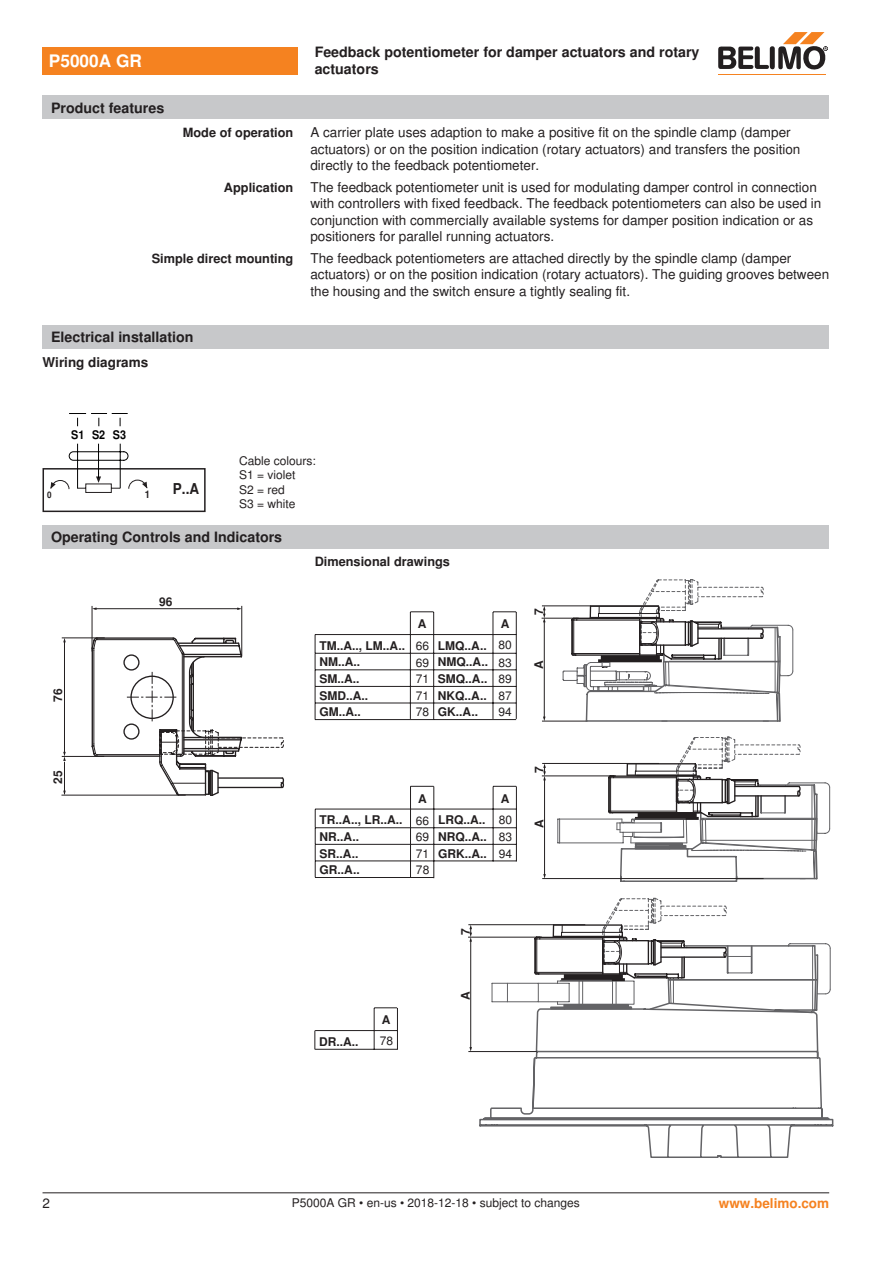
<style>
.page{position:relative;width:893px;height:1263px;background:#fff}
.page>*{position:absolute;margin:0;border:0;box-sizing:border-box;transform-origin:0 0}
.t1{font:700 17.25px "Nimbus Sans BEL";color:#fff}
.t2{font:700 15px "Nimbus Sans BEL";color:#231f20;scale:.9 1}
.t3{font:700 14.25px/17.1px "Nimbus Sans BEL";color:#231f20}
.t4{font:13.5px/16.2px "Nimbus Sans BEL";color:#231f20}
.t5{font:700 13.5px "Nimbus Sans BEL";color:#231f20}
.Rechtsbündig_Footer{font:700 13.5px "Nimbus Sans BEL";color:#f58220}
.Rechtsbündig{font:700 12.75px "Nimbus Sans BEL";color:#231f20}
.t6{font:700 12px/21.8px "Nimbus Sans BEL";color:#231f20;text-align:right}
.Footer_EU_center{font:12px "Nimbus Sans BEL";color:#231f20}
.Legende{font:12px/14.4px "Nimbus Sans BEL";color:#231f20}
.Anschluss_Schema_Bas{font:12px "Nimbus Sans BEL";color:#231f20}
.t7{font:700 12px "Nimbus Sans BEL";color:#000;scale:.9 1}
.t8{font:12px "Nimbus Sans BEL";color:#231f20}
.t9{font:700 10.5px "Nimbus Sans BEL";color:#231f20;scale:.9 1}
.t10{font:700 9px "Nimbus Sans BEL";color:#231f20;scale:.9 1}
.s1{font-weight:400}
</style>
<div class="page">
<div style="left:43px;top:325px;width:786px;height:23px;background:#c7c8ca"></div>
<div style="left:43px;top:468px;width:163px;height:44px;border:2px solid #231f20"></div>
<svg style="left:50px;top:443px;width:98px;height:50px"></svg>
<svg style="left:69px;top:413px;width:59px;height:13px"></svg>
<div style="left:43px;top:525px;width:786px;height:24px;background:#c7c8ca"></div>
<hr style="left:62px;top:638px;width:43px;height:1px;background:#231f20">
<hr style="left:62px;top:756px;width:42px;height:1px;background:#231f20">
<hr style="left:64px;top:640px;width:1px;height:113px;background:#231f20">
<hr style="left:61px;top:795px;width:125px;height:1px;background:#231f20">
<hr style="left:64px;top:762px;width:1px;height:32px;background:#231f20">
<svg style="left:63px;top:752px;width:3px;height:9px"></svg>
<hr style="left:92px;top:606px;width:1px;height:45px;background:#231f20">
<hr style="left:241px;top:606px;width:1px;height:50px;background:#231f20">
<hr style="left:94px;top:608px;width:144px;height:1px;background:#231f20">
<svg style="left:237px;top:607px;width:5px;height:3px"></svg>
<svg style="left:91px;top:637px;width:193px;height:159px"></svg>
<hr style="left:542px;top:606px;width:117px;height:1px;background:#231f20">
<hr style="left:542px;top:618px;width:55px;height:1px;background:#231f20">
<hr style="left:542px;top:721px;width:44px;height:1px;background:#231f20">
<hr style="left:544px;top:621px;width:1px;height:97px;background:#231f20">
<svg style="left:543px;top:606px;width:3px;height:16px"></svg>
<svg style="left:562px;top:579px;width:232px;height:143px"></svg>
<svg style="left:557px;top:736px;width:273px;height:146px"></svg>
<div style="left:700px;top:818px;width:117px;height:23px;border:1px solid #636366"></div>
<hr style="left:635px;top:819px;width:50px;height:1px;background:#636366">
<hr style="left:542px;top:776px;width:72px;height:1px;background:#231f20">
<hr style="left:542px;top:878px;width:222px;height:1px;background:#231f20">
<hr style="left:544px;top:779px;width:1px;height:97px;background:#231f20">
<hr style="left:542px;top:763px;width:117px;height:1px;background:#231f20">
<svg style="left:543px;top:764px;width:3px;height:16px"></svg>
<svg style="left:478px;top:1014px;width:355px;height:144px"></svg>
<hr style="left:468px;top:937px;width:72px;height:1px;background:#231f20">
<hr style="left:470px;top:940px;width:1px;height:108px;background:#231f20">
<hr style="left:468px;top:924px;width:117px;height:1px;background:#231f20">
<svg style="left:469px;top:925px;width:3px;height:17px"></svg>
<svg style="left:491px;top:897px;width:340px;height:117px"></svg>
<hr style="left:468px;top:1051px;width:69px;height:1px;background:#231f20">
<svg style="left:410px;top:611px;width:24px;height:1px"></svg>
<hr style="left:410px;top:612px;width:1px;height:107px;background:#231f20">
<svg style="left:493px;top:611px;width:23px;height:1px"></svg>
<hr style="left:493px;top:612px;width:1px;height:107px;background:#231f20">
<hr style="left:516px;top:612px;width:1px;height:107px;background:#231f20">
<hr style="left:315px;top:634px;width:201px;height:1px;background:#231f20">
<hr style="left:315px;top:653px;width:201px;height:1px;background:#231f20">
<hr style="left:315px;top:670px;width:201px;height:1px;background:#231f20">
<hr style="left:315px;top:686px;width:201px;height:1px;background:#231f20">
<hr style="left:315px;top:703px;width:201px;height:1px;background:#231f20">
<svg style="left:315px;top:635px;width:1px;height:84px"></svg>
<hr style="left:433px;top:612px;width:1px;height:108px;background:#231f20">
<hr style="left:315px;top:719px;width:201px;height:1px;background:#231f20">
<svg style="left:411px;top:786px;width:23px;height:1px"></svg>
<hr style="left:410px;top:786px;width:1px;height:91px;background:#231f20">
<svg style="left:494px;top:786px;width:22px;height:1px"></svg>
<hr style="left:493px;top:786px;width:1px;height:75px;background:#231f20">
<hr style="left:516px;top:786px;width:1px;height:75px;background:#231f20">
<hr style="left:315px;top:809px;width:201px;height:1px;background:#231f20">
<hr style="left:315px;top:827px;width:201px;height:1px;background:#231f20">
<hr style="left:315px;top:844px;width:201px;height:1px;background:#231f20">
<hr style="left:315px;top:861px;width:201px;height:1px;background:#231f20">
<svg style="left:315px;top:810px;width:1px;height:67px"></svg>
<hr style="left:315px;top:877px;width:119px;height:1px;background:#231f20">
<hr style="left:434px;top:786px;width:1px;height:92px;background:#231f20">
<svg style="left:374px;top:1007px;width:23px;height:1px"></svg>
<hr style="left:374px;top:1008px;width:1px;height:41px;background:#231f20">
<hr style="left:397px;top:1008px;width:1px;height:41px;background:#231f20">
<hr style="left:315px;top:1030px;width:82px;height:1px;background:#231f20">
<hr style="left:315px;top:1049px;width:82px;height:1px;background:#231f20">
<svg style="left:315px;top:1030px;width:1px;height:19px"></svg>
<div style="left:43px;top:47px;width:255px;height:27px;background:#f58220"></div>
<hr style="left:718px;top:74px;width:107px;height:1px;background:#f58220">
<svg style="left:718px;top:32px;width:110px;height:38px"></svg>
<div style="left:43px;top:96px;width:786px;height:23px;background:#c7c8ca"></div>
<hr style="left:43px;top:1192px;width:786px;height:1px;background:#231f20">
<p class="t1" style="left:49px;top:51px;width:94px">P5000A GR</p>
<p class="t3" style="left:315px;top:44px;width:386px">Feedback potentiometer for damper actuators and rotary actuators</p>
<p class="t3" style="left:51px;top:100px;width:115px">Product features</p>
<p class="Rechtsbündig" style="left:183px;top:125px;width:112px">Mode of operation</p>
<p class="t4" style="left:310px;top:125px;width:491px">A carrier plate uses adaption to make a positive fit on the spindle clamp (damper actuators) or on the position indication (rotary actuators) and transfers the position directly to the feedback potentiometer.</p>
<p class="Rechtsbündig" style="left:224px;top:180px;width:71px">Application</p>
<p class="t4" style="left:310px;top:180px;width:512px">The feedback potentiometer unit is used for modulating damper control in connection with controllers with fixed feedback. The feedback potentiometers can also be used in conjunction with commercially available systems for damper position indication or as positioners for parallel running actuators.</p>
<p class="Rechtsbündig" style="left:152px;top:251px;width:143px">Simple direct mounting</p>
<p class="t4" style="left:310px;top:251px;width:520px">The feedback potentiometers are attached directly by the spindle clamp (damper actuators) or on the position indication (rotary actuators). The guiding grooves between the housing and the switch ensure a tightly sealing fit.</p>
<p class="t3" style="left:51px;top:329px;width:144px">Electrical installation</p>
<p class="t5" style="left:43px;top:354px;width:107px">Wiring diagrams</p>
<p class="t7" style="left:71px;top:428px;width:62px">S1 S2 S3</p>
<p class="Anschluss_Schema_Bas" style="left:239px;top:454px;width:78px">Cable colours:</p>
<p class="Legende" style="left:239px;top:468px;width:58px">S1 = violet<br>S2 = red<br>S3 = white</p>
<p class="t3" style="left:51px;top:529px;width:233px">Operating Controls and Indicators</p>
<p class="t2" style="left:173px;top:480px;width:31px">P..A</p>
<p class="t10" style="left:47px;top:489px;width:7px">0</p>
<p class="t9" style="left:145px;top:489px;width:7px">1</p>
<p class="t6" style="left:47px;top:702px;width:15px;rotate:-90deg">76</p>
<p class="t6" style="left:47px;top:783px;width:15px;rotate:-90deg">25</p>
<p class="t6" style="left:159px;top:591px;width:15px">96</p>
<p class="Rechtsbündig" style="left:315px;top:554px;width:137px">Dimensional drawings</p>
<p class="t6" style="left:319px;top:613px;width:194px">A<br>TM..A.., LM..A.. <span class="s1">66</span> LMQ..A.. <span class="s1">80</span></p>
<p class="t6" style="left:319px;top:651px;width:42px">NM..A..</p>
<p class="t6" style="left:416px;top:651px;width:98px"><span class="s1">69</span> NMQ..A.. <span class="s1">83</span></p>
<p class="t6" style="left:319px;top:668px;width:42px">SM..A..</p>
<p class="t6" style="left:416px;top:668px;width:98px"><span class="s1">71</span> SMQ..A.. <span class="s1">89</span></p>
<p class="t6" style="left:319px;top:685px;width:50px">SMD..A..</p>
<p class="t6" style="left:416px;top:685px;width:98px"><span class="s1">71</span> NKQ..A.. <span class="s1">87</span></p>
<p class="t6" style="left:319px;top:701px;width:43px">GM..A..</p>
<p class="t6" style="left:416px;top:701px;width:64px"><span class="s1">78</span> GK..A..</p>
<p class="t8" style="left:499px;top:704px;width:15px">94</p>
<p class="t6" style="left:418px;top:613px;width:10px">A</p>
<p class="t6" style="left:319px;top:788px;width:194px">A<br>TR..A.., LR..A.. <span class="s1">66</span> LRQ..A.. <span class="s1">80</span></p>
<p class="t6" style="left:319px;top:826px;width:41px">NR..A..</p>
<p class="t6" style="left:416px;top:826px;width:98px"><span class="s1">69</span> NRQ..A.. <span class="s1">83</span></p>
<p class="t6" style="left:319px;top:842px;width:40px">SR..A..</p>
<p class="t6" style="left:416px;top:842px;width:98px"><span class="s1">71</span> GRK..A.. <span class="s1">94</span></p>
<p class="t6" style="left:319px;top:859px;width:42px">GR..A..</p>
<p class="t8" style="left:416px;top:862px;width:15px">78</p>
<p class="t6" style="left:418px;top:788px;width:10px">A</p>
<p class="t6" style="left:455px;top:934px;width:8px;rotate:-90deg">7</p>
<p class="t6" style="left:382px;top:1009px;width:10px">A</p>
<p class="t6" style="left:319px;top:1031px;width:41px">DR..A..</p>
<p class="t8" style="left:380px;top:1033px;width:15px">78</p>
<p class="t6" style="left:455px;top:999px;width:10px;rotate:-90deg">A</p>
<p class="t6" style="left:528px;top:615px;width:8px;rotate:-90deg">7</p>
<p class="t6" style="left:528px;top:669px;width:10px;rotate:-90deg">A</p>
<p class="t6" style="left:528px;top:773px;width:8px;rotate:-90deg">7</p>
<p class="t6" style="left:528px;top:828px;width:10px;rotate:-90deg">A</p>
<p class="t4" style="left:43px;top:1196px;width:9px">2</p>
<p class="Footer_EU_center" style="left:292px;top:1196px;width:290px">P5000A GR • en-us • 2018-12-18 • subject to changes</p>
<p class="Rechtsbündig_Footer" style="left:719px;top:1195px;width:112px">www.belimo.com</p>
</div>
